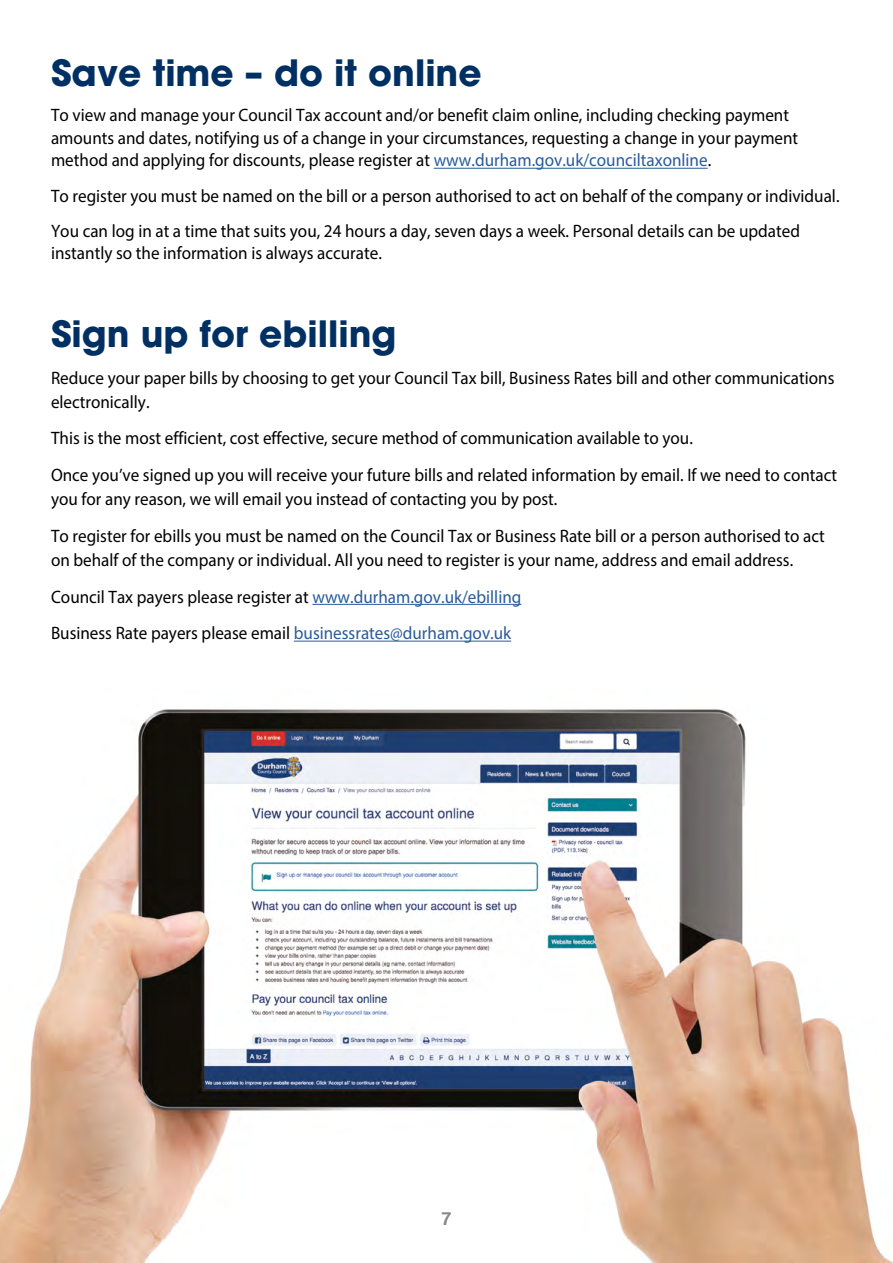
<style>
.page{position:relative;width:893px;height:1263px;background:#fff}
.page>*{position:absolute;margin:0;border:0;box-sizing:border-box;transform-origin:0 0}
.Headings_H4{font:700 36px "ITC Avant Garde Pro";color:#003063}
.Body_text_P{font:18px/22.5px "Myriad Pro";color:#000;scale:.95 1}
.t1{font:700 18px "Helvetica";color:#878787}
.s1{color:#275b9b}
</style>
<div class="page">
<hr style="left:434px;top:168px;width:274px;height:1px;background:#275b9b">
<hr style="left:312px;top:604px;width:209px;height:1px;background:#275b9b">
<hr style="left:294px;top:641px;width:217px;height:1px;background:#275b9b">
<img style="left:0;top:709px;width:893px;height:554px">
<h4 class="Headings_H4" style="left:51px;top:49px;width:432px">Save time – do it online</h4>
<p class="Body_text_P" style="left:51px;top:104px;width:788px">To view and manage your Council Tax account and/or benefit claim online, including checking payment amounts and dates, notifying us of a change in your circumstances, requesting a change in your payment method and applying for discounts, please register at <span class="s1">www.durham.gov.uk/counciltaxonline</span>.</p>
<p class="Body_text_P" style="left:51px;top:184px;width:831px">To register you must be named on the bill or a person authorised to act on behalf of the company or individual.</p>
<p class="Body_text_P" style="left:51px;top:219px;width:790px">You can log in at a time that suits you, 24 hours a day, seven days a week. Personal details can be updated instantly so the information is always accurate.</p>
<h4 class="Headings_H4" style="left:51px;top:309px;width:347px">Sign up for ebilling</h4>
<p class="Body_text_P" style="left:51px;top:365px;width:826px;line-height:24px">Reduce your paper bills by choosing to get your Council Tax bill, Business Rates bill and other communications electronically.</p>
<p class="Body_text_P" style="left:51px;top:427px;width:677px">This is the most efficient, cost effective, secure method of communication available to you.</p>
<p class="Body_text_P" style="left:51px;top:463px;width:829px;line-height:24px">Once you’ve signed up you will receive your future bills and related information by email. If we need to contact you for any reason, we will email you instead of contacting you by post.</p>
<p class="Body_text_P" style="left:51px;top:523px;width:816px;line-height:24px">To register for ebills you must be named on the Council Tax or Business Rate bill or a person authorised to act on behalf of the company or individual. All you need to register is your name, address and email address.</p>
<p class="Body_text_P" style="left:51px;top:585px;width:497px">Council Tax payers please register at <span class="s1">www.durham.gov.uk/ebilling</span></p>
<p class="Body_text_P" style="left:51px;top:622px;width:486px">Business Rate payers please email <span class="s1">businessrates@durham.gov.uk</span></p>
<p class="t1" style="left:441px;top:1204px;width:12px">7</p>
</div>
